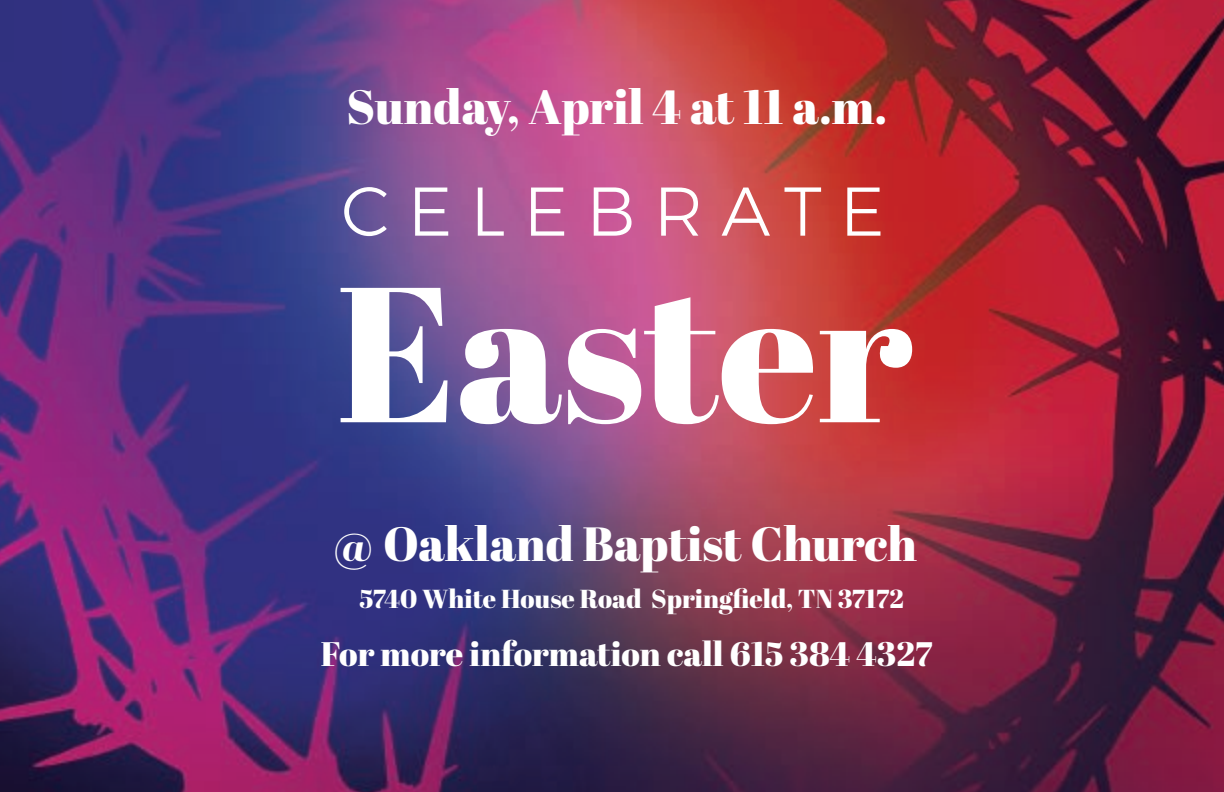
<style>
.page{position:relative;width:1224px;height:792px;background:#fff}
.page>*{position:absolute;margin:0;border:0;box-sizing:border-box;transform-origin:0 0}
.t1{font:192px "Abril Fatface";color:#fff}
.t2{font:300 68.8px "Montserrat";letter-spacing:.26em;color:#fff}
.t3{font:48px "Abril Fatface";color:#fff}
.t4{font:34px "Abril Fatface";color:#fff}
.t5{font:26px "Abril Fatface";color:#fff}
</style>
<div class="page">
<img style="left:0;top:0;width:1224px;height:792px">
<p class="t3" style="left:347px;top:73px;width:542px">Sunday, April 4 at 11 a.m.</p>
<h2 class="t2" style="left:341px;top:160px;width:545px">CELEBRATE</h2>
<h1 class="t1" style="left:337px;top:219px;width:578px">Easter</h1>
<p class="t3" style="left:332px;top:510px;width:586px">@ Oakland Baptist Church</p>
<p class="t5" style="left:359px;top:580px;width:546px">5740 White House Road Springfield, TN 37172</p>
<p class="t4" style="left:321px;top:630px;width:613px">For more information call 615 384 4327</p>
</div>
